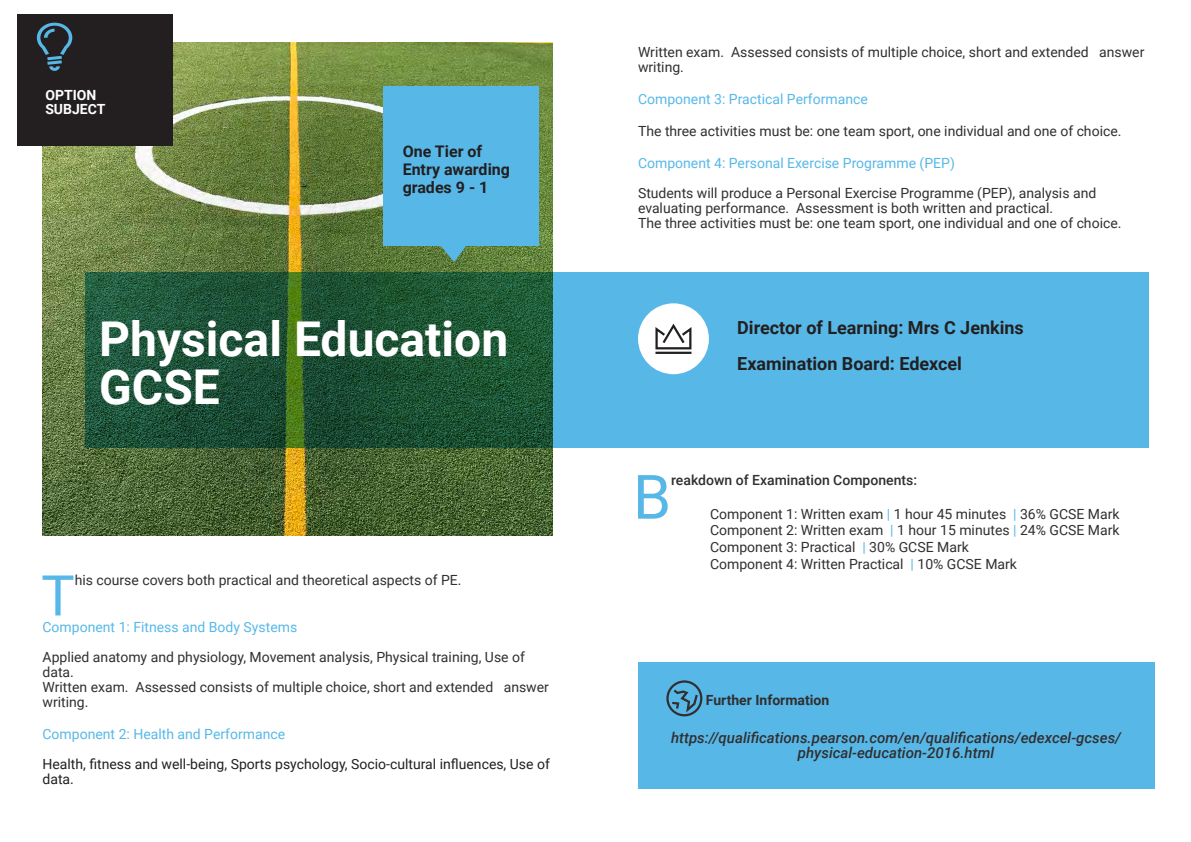
<style>
.page{position:relative;width:1191px;height:842px;background:#fff}
.page>*{position:absolute;margin:0;border:0;box-sizing:border-box;transform-origin:0 0}
.Body_First{font:61.3px "Roboto";color:#57b8e8}
.t1{font:56.2px "Roboto";color:#57b8e8}
.Subtitile{font:700 48px "Roboto";color:#fff}
.Subtitle_4{font:700 18px "Roboto";color:#231f20}
.Subtitle_4-2{font:700 16px/18px "Roboto";color:#231f20}
.Body{font:italic 500 15px/15px "Roboto";color:#312f30;text-align:center}
.Body_First-2{font:14px/15px "Roboto";color:#312f30}
.t2{font:14px "Roboto";color:#57b8e8}
.t3{font:14px/15px "Roboto";color:#231f20}
.Body_First-3{font:500 14px "Roboto";color:#312f30}
.Services_T{font:700 14px "Roboto";color:#312f30}
.Services_T-2{font:700 14px "Roboto";color:#fff}
.s1{color:#57b8e8}
</style>
<div class="page">
<img style="left:43px;top:43px;width:510px;height:493px">
<svg style="left:85px;top:272px;width:624px;height:175px;background:#2b695c"></svg>
<div style="left:638px;top:303px;width:71px;height:71px;background:#fff;border-radius:50%"></div>
<svg style="left:439px;top:246px;width:29px;height:16px"></svg>
<div style="left:383px;top:87px;width:156px;height:159px;background:#57b8e8"></div>
<div style="left:17px;top:14px;width:156px;height:57px;background:#231f20"></div>
<div style="left:17px;top:43px;width:156px;height:103px;background:#231f20"></div>
<div style="left:709px;top:272px;width:439px;height:175px;background:#57b8e8"></div>
<svg style="left:655px;top:324px;width:36px;height:30px"></svg>
<div style="left:638px;top:662px;width:516px;height:126px;background:#57b8e8"></div>
<svg style="left:666px;top:680px;width:36px;height:36px"></svg>
<svg style="left:37px;top:23px;width:35px;height:48px"></svg>
<p class="Services_T-2" style="left:45px;top:85px;width:52px">OPTION</p>
<p class="Services_T-2" style="left:45px;top:99px;width:62px">SUBJECT</p>
<p class="Subtitle_4-2" style="left:403px;top:141px;width:109px">One Tier of<br>Entry awarding grades 9 - 1</p>
<p class="Subtitile" style="left:99px;top:306px;width:410px">Physical Education</p>
<p class="Subtitile" style="left:99px;top:354px;width:122px">GCSE</p>
<p class="t1" style="left:41px;top:556px;width:35px">T</p>
<p class="Body_First-2" style="left:75px;top:572px;width:388px">his course covers both practical and theoretical aspects of PE.</p>
<p class="t2" style="left:43px;top:617px;width:256px">Component 1: Fitness and Body Systems</p>
<p class="Body_First-2" style="left:43px;top:649px;width:484px">Applied anatomy and physiology, Movement analysis, Physical training, Use of data.</p>
<p class="Body_First-2" style="left:43px;top:679px;width:508px">Written exam. Assessed consists of multiple choice, short and extended answer writing.</p>
<p class="t2" style="left:43px;top:724px;width:244px">Component 2: Health and Performance</p>
<p class="t3" style="left:43px;top:756px;width:509px">Health, fitness and well-being, Sports psychology, Socio-cultural influences, Use of data.</p>
<p class="Body_First-2" style="left:638px;top:44px;width:508px">Written exam. Assessed consists of multiple choice, short and extended answer writing.</p>
<p class="t2" style="left:638px;top:89px;width:231px">Component 3: Practical Performance</p>
<p class="Body_First-2" style="left:638px;top:123px;width:485px">The three activities must be: one team sport, one individual and one of choice.</p>
<p class="t2" style="left:638px;top:153px;width:318px">Component 4: Personal Exercise Programme (PEP)</p>
<p class="Body_First-2" style="left:638px;top:185px;width:460px">Students will produce a Personal Exercise Programme (PEP), analysis and evaluating performance. Assessment is both written and practical.</p>
<p class="Body_First-2" style="left:638px;top:215px;width:485px">The three activities must be: one team sport, one individual and one of choice.</p>
<p class="Subtitle_4" style="left:737px;top:315px;width:288px">Director of Learning: Mrs C Jenkins</p>
<p class="Subtitle_4" style="left:737px;top:351px;width:226px">Examination Board: Edexcel</p>
<p class="Body_First" style="left:633px;top:454px;width:40px">B</p>
<p class="Body_First-3" style="left:671px;top:470px;width:247px">reakdown of Examination Components:</p>
<p class="Body_First-2" style="left:710px;top:506px;width:411px">Component 1: Written exam <span class="s1">|</span> 1 hour 45 minutes <span class="s1">|</span> 36% GCSE Mark</p>
<p class="Body_First-2" style="left:710px;top:522px;width:411px">Component 2: Written exam <span class="s1">|</span> 1 hour 15 minutes <span class="s1">|</span> 24% GCSE Mark</p>
<p class="Body_First-2" style="left:710px;top:539px;width:260px">Component 3: Practical <span class="s1">|</span> 30% GCSE Mark</p>
<p class="Body_First-2" style="left:710px;top:556px;width:308px">Component 4: Written Practical <span class="s1">|</span> 10% GCSE Mark</p>
<p class="Services_T" style="left:706px;top:690px;width:125px">Further Information</p>
<p class="Body" style="left:671px;top:730px;width:451px">https://qualifications.pearson.com/en/qualifications/edexcel-gcses/ physical-education-2016.html</p>
</div>
